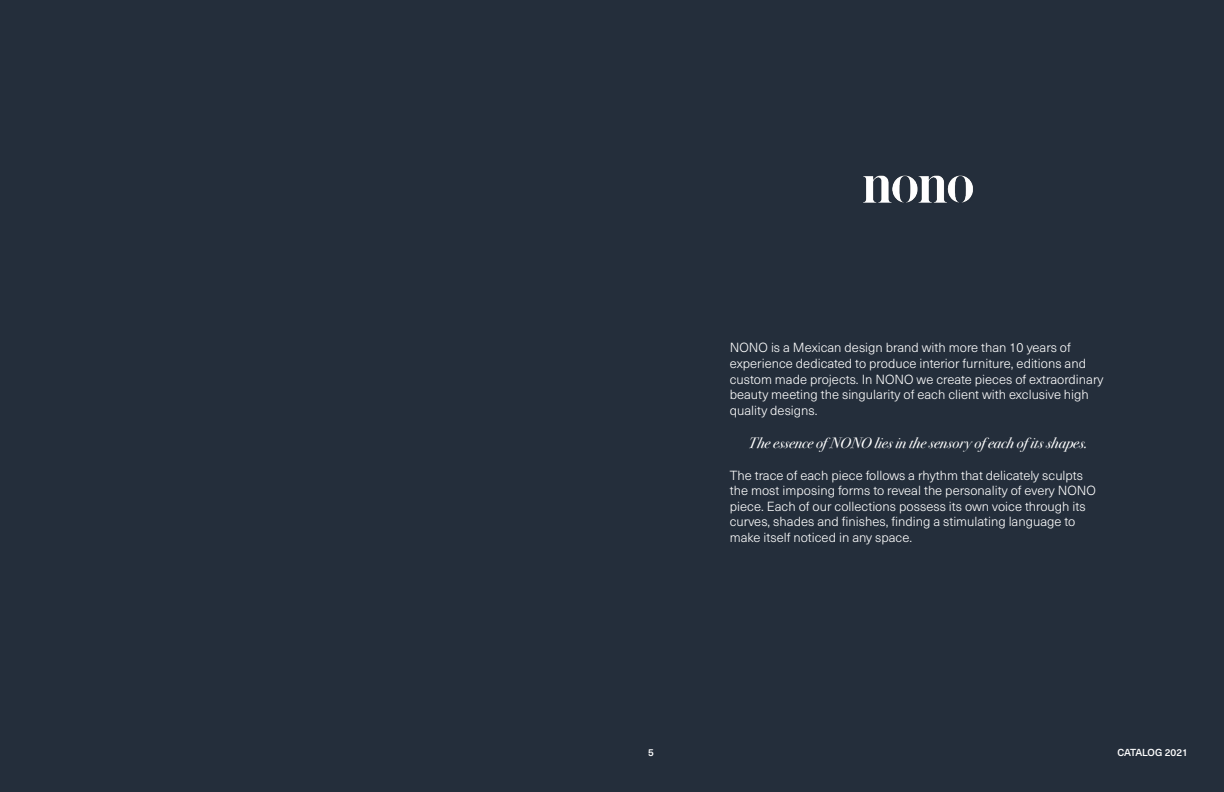
<style>
.page{position:relative;width:1224px;height:792px;background:#242e3b}
.page>*{position:absolute;margin:0;border:0;box-sizing:border-box;transform-origin:0 0}
.t1{font:italic 15px "Bodoni Svty Two ITCTT";color:#fff}
.t2{font:300 13px/15.6px "Neue Haas Unica W1 G";color:#fff}
.t3{font:500 10px "Neue Haas Unica W1 G";letter-spacing:-.02em;color:#fff}
</style>
<div class="page">
<img style="left:863px;top:175px;width:110px;height:28px">
<p class="t2" style="left:730px;top:339px;width:375px">NONO is a Mexican design brand with more than 10 years of experience dedicated to produce interior furniture, editions and custom made projects. In NONO we create pieces of extraordinary beauty meeting the singularity of each client with exclusive high quality designs.</p>
<p class="t1" style="left:748px;top:430px;width:341px">The essence of NONO lies in the sensory of each of its shapes.</p>
<p class="t2" style="left:730px;top:467px;width:368px">The trace of each piece follows a rhythm that delicately sculpts the most imposing forms to reveal the personality of every NONO piece. Each of our collections possess its own voice through its curves, shades and finishes, finding a stimulating language to make itself noticed in any space.</p>
<p class="t3" style="left:648px;top:745px;width:7px">5</p>
<p class="t3" style="left:1118px;top:745px;width:72px">CATALOG 2021</p>
</div>
